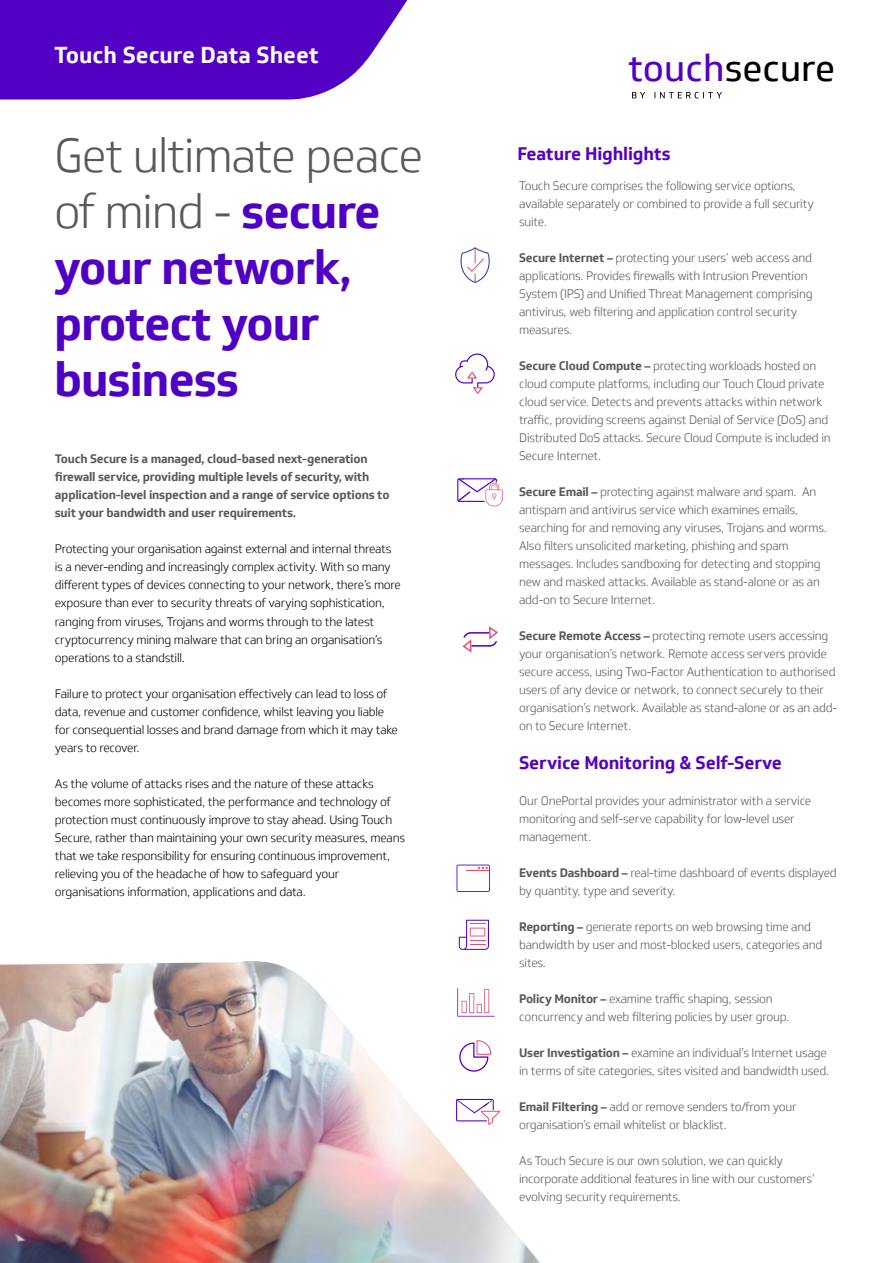
<style>
.page{position:relative;width:893px;height:1263px;background:#fff}
.page>*{position:absolute;margin:0;border:0;box-sizing:border-box;transform-origin:0 0}
.t1{font:700 46.5px/55.8px "Soleto Trial";letter-spacing:-.025em;color:#5000c5}
.t2{font:36.45px "Soleto";color:#000}
.t3{font:700 22.5px "Soleto Trial";color:#fff}
.t4{font:700 17.7px "Soleto Trial";letter-spacing:-.01em;color:#5300c5}
.t5{font:300 12px/18px "Soleto Trial";letter-spacing:-.02em;color:#58595b}
.t6{font:300 12px/18px "Soleto Trial";letter-spacing:-.02em;color:#000}
.t7{font:700 12px/18px "Soleto Trial";letter-spacing:-.02em;color:#58595b}
.s1{color:#5300c5}
.s2{font-weight:300;color:#58595b}
.s3{font-weight:700}
</style>
<div class="page">
<svg style="left:0;top:0;width:408px;height:100px;background:#6318ca"></svg>
<img style="left:0;top:961px;width:540px;height:302px">
<svg style="left:632px;top:92px;width:13px;height:6px"></svg>
<svg style="left:654px;top:92px;width:68px;height:6px"></svg>
<svg style="left:460px;top:247px;width:30px;height:36px"></svg>
<svg style="left:455px;top:353px;width:40px;height:41px"></svg>
<svg style="left:457px;top:478px;width:46px;height:28px"></svg>
<svg style="left:462px;top:626px;width:36px;height:27px"></svg>
<svg style="left:456px;top:865px;width:34px;height:27px"></svg>
<svg style="left:459px;top:920px;width:30px;height:30px"></svg>
<svg style="left:457px;top:988px;width:38px;height:28px"></svg>
<svg style="left:459px;top:1040px;width:32px;height:32px"></svg>
<svg style="left:456px;top:1099px;width:44px;height:26px"></svg>
<p class="t3" style="left:54px;top:41px;width:266px">Touch Secure Data Sheet</p>
<p class="t2" style="left:628px;top:46px;width:208px"><span class="s1">touch</span>secure</p>
<p class="t1" style="left:54px;top:128px;width:371px"><span class="s2">Get ultimate peace of mind -</span> secure your network, protect your business</p>
<p class="t7" style="left:55px;top:450px;width:336px">Touch Secure is a managed, cloud-based next-generation firewall service, providing multiple levels of security, with application-level inspection and a range of service options to suit your bandwidth and user requirements.</p>
<p class="t6" style="left:55px;top:540px;width:348px">Protecting your organisation against external and internal threats is a never-ending and increasingly complex activity. With so many different types of devices connecting to your network, there’s more exposure than ever to security threats of varying sophistication, ranging from viruses, Trojans and worms through to the latest cryptocurrency mining malware that can bring an organisation’s operations to a standstill.</p>
<p class="t6" style="left:55px;top:684px;width:345px">Failure to protect your organisation effectively can lead to loss of data, revenue and customer confidence, whilst leaving you liable for consequential losses and brand damage from which it may take years to recover.</p>
<p class="t6" style="left:55px;top:774px;width:352px">As the volume of attacks rises and the nature of these attacks becomes more sophisticated, the performance and technology of protection must continuously improve to stay ahead. Using Touch Secure, rather than maintaining your own security measures, means that we take responsibility for ensuring continuous improvement, relieving you of the headache of how to safeguard your organisations information, applications and data.</p>
<p class="t4" style="left:517px;top:143px;width:155px">Feature Highlights</p>
<p class="t5" style="left:519px;top:177px;width:296px">Touch Secure comprises the following service options, available separately or combined to provide a full security suite.</p>
<p class="t5" style="left:519px;top:249px;width:295px"><span class="s3">Secure Internet –</span> protecting your users’ web access and applications. Provides firewalls with Intrusion Prevention System (IPS) and Unified Threat Management comprising antivirus, web filtering and application control security measures.</p>
<p class="t5" style="left:519px;top:357px;width:313px"><span class="s3">Secure Cloud Compute –</span> protecting workloads hosted on cloud compute platforms, including our Touch Cloud private cloud service. Detects and prevents attacks within network traffic, providing screens against Denial of Service (DoS) and Distributed DoS attacks. Secure Cloud Compute is included in Secure Internet.</p>
<p class="t5" style="left:519px;top:483px;width:309px"><span class="s3">Secure Email –</span> protecting against malware and spam. An antispam and antivirus service which examines emails, searching for and removing any viruses, Trojans and worms.<br>Also filters unsolicited marketing, phishing and spam messages. Includes sandboxing for detecting and stopping new and masked attacks. Available as stand-alone or as an add-on to Secure Internet.</p>
<p class="t5" style="left:519px;top:627px;width:320px"><span class="s3">Secure Remote Access –</span> protecting remote users accessing your organisation’s network. Remote access servers provide secure access, using Two-Factor Authentication to authorised users of any device or network, to connect securely to their organisation’s network. Available as stand-alone or as an add&shy;on to Secure Internet.</p>
<p class="t4" style="left:519px;top:751px;width:264px">Service Monitoring &amp; Self-Serve</p>
<p class="t5" style="left:519px;top:792px;width:294px">Our OnePortal provides your administrator with a service monitoring and self-serve capability for low-level user management.</p>
<p class="t5" style="left:519px;top:864px;width:319px"><span class="s3">Events Dashboard –</span> real-time dashboard of events displayed by quantity, type and severity.</p>
<p class="t5" style="left:519px;top:918px;width:305px"><span class="s3">Reporting –</span> generate reports on web browsing time and bandwidth by user and most-blocked users, categories and sites.</p>
<p class="t5" style="left:519px;top:990px;width:272px"><span class="s3">Policy Monitor –</span> examine traffic shaping, session concurrency and web filtering policies by user group.</p>
<p class="t5" style="left:519px;top:1044px;width:312px"><span class="s3">User Investigation –</span> examine an individual’s Internet usage in terms of site categories, sites visited and bandwidth used.</p>
<p class="t5" style="left:519px;top:1098px;width:279px"><span class="s3">Email Filtering –</span> add or remove senders to/from your organisation’s email whitelist or blacklist.</p>
<p class="t5" style="left:519px;top:1152px;width:297px">As Touch Secure is our own solution, we can quickly incorporate additional features in line with our customers’ evolving security requirements.</p>
</div>
